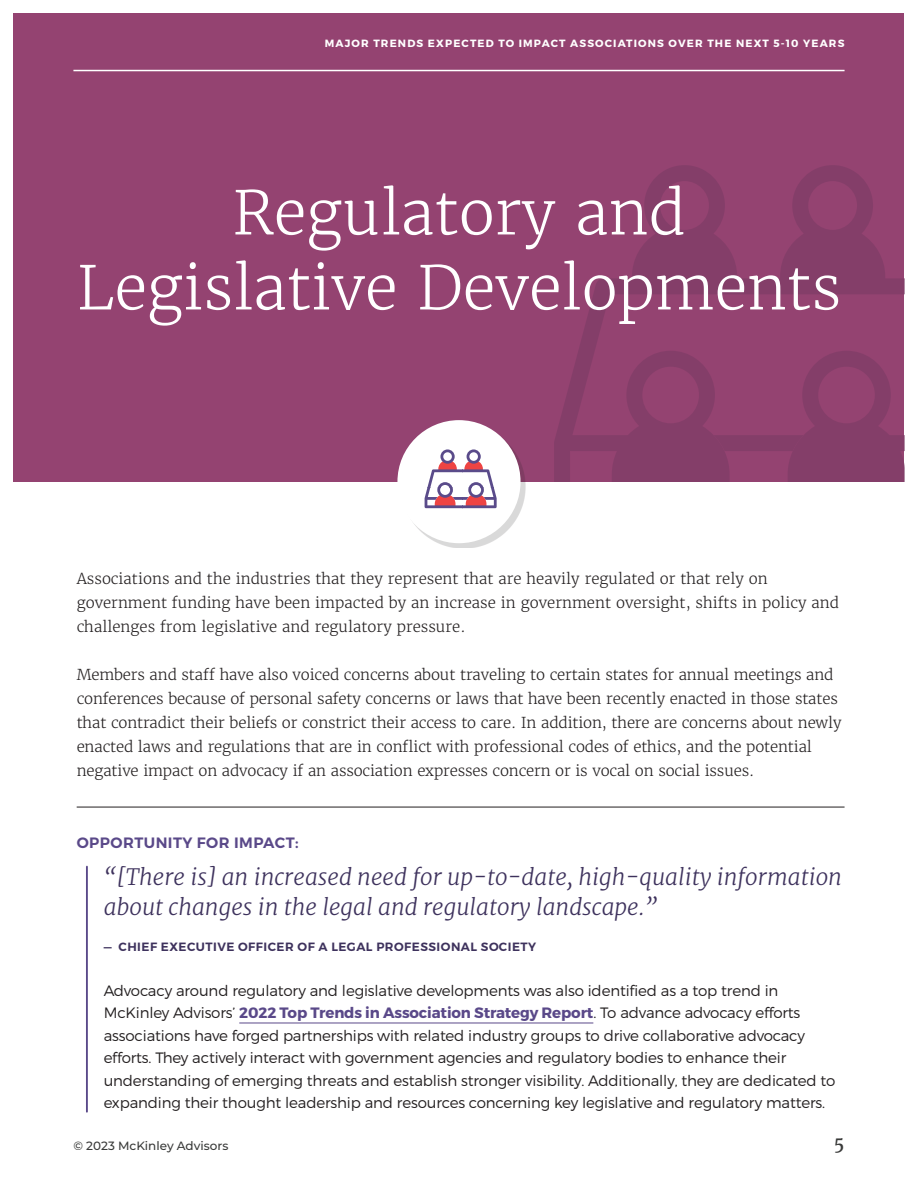
<style>
.page{position:relative;width:918px;height:1188px;background:#fff}
.page>*{position:absolute;margin:0;border:0;box-sizing:border-box;transform-origin:0 0}
.t1{font:300 60px/75px "Merriweather";color:#fff;text-align:center}
.t2{font:italic 300 22.5px/30px "Merriweather";color:#3e325d}
.t3{font:18px "Merriweather";color:#393a39}
.t4{font:300 15px/24px "Merriweather";letter-spacing:-.01em;color:#231f20}
.t5{font:300 15px/22.5px "Montserrat";letter-spacing:-.01em;color:#231f20}
.t6{font:600 15px "Montserrat";letter-spacing:.03em;color:#5a4989}
.t7{font:600 12px "Montserrat";letter-spacing:.04em;color:#3e325d}
.t8{font:500 12px "Montserrat";color:#393a39}
.Footer_Text{font:700 10.5px "Montserrat";letter-spacing:.11em;color:#fff}
.s1{font-weight:700;color:#5a4989}
</style>
<div class="page">
<div style="left:14px;top:14px;width:890px;height:468px;background:#944371"></div>
<svg style="left:554px;top:165px;width:350px;height:317px"></svg>
<svg style="left:685px;top:181px;width:24px;height:49px"></svg>
<svg style="left:612px;top:443px;width:9px;height:39px"></svg>
<svg style="left:626px;top:351px;width:73px;height:84px"></svg>
<svg style="left:833px;top:181px;width:24px;height:49px"></svg>
<svg style="left:714px;top:351px;width:161px;height:131px"></svg>
<div style="left:402px;top:425px;width:124px;height:123px;background:#231f20;opacity:.17"></div>
<div style="left:397px;top:420px;width:124px;height:123px;background:#fff;border-radius:50%"></div>
<hr style="left:239px;top:1023px;width:354px;height:1px;background:#5a4989">
<hr style="left:73px;top:70px;width:772px;height:1px;background:#fff">
<hr style="left:86px;top:867px;width:2px;height:245px;background:#5a4989">
<svg style="left:425px;top:449px;width:72px;height:59px"></svg>
<hr style="left:77px;top:807px;width:768px;height:1px;background:#231f20">
<p class="Footer_Text" style="left:325px;top:37px;width:521px">MAJOR TRENDS EXPECTED TO IMPACT ASSOCIATIONS OVER THE NEXT 5-10 YEARS</p>
<p class="t1" style="left:77px;top:176px;width:766px">Regulatory and<br>Legislative Developments</p>
<p class="t4" style="left:77px;top:567px;width:764px">Associations and the industries that they represent that are heavily regulated or that rely on government funding have been impacted by an increase in government oversight, shifts in policy and challenges from legislative and regulatory pressure.</p>
<p class="t4" style="left:77px;top:663px;width:767px">Members and staff have also voiced concerns about traveling to certain states for annual meetings and conferences because of personal safety concerns or laws that have been recently enacted in those states that contradict their beliefs or constrict their access to care. In addition, there are concerns about newly enacted laws and regulations that are in conflict with professional codes of ethics, and the potential negative impact on advocacy if an association expresses concern or is vocal on social issues.</p>
<p class="t6" style="left:77px;top:834px;width:223px">OPPORTUNITY FOR IMPACT:</p>
<p class="t2" style="left:104px;top:862px;width:740px">“[There is] an increased need for up-to-date, high-quality information about changes in the legal and regulatory landscape.”</p>
<p class="t7" style="left:104px;top:939px;width:434px">— CHIEF EXECUTIVE OFFICER OF A LEGAL PROFESSIONAL SOCIETY</p>
<p class="t5" style="left:104px;top:979px;width:733px">Advocacy around regulatory and legislative developments was also identified as a top trend in McKinley Advisors’ <span class="s1">2022 Top Trends in Association Strategy Report</span>. To advance advocacy efforts associations have forged partnerships with related industry groups to drive collaborative advocacy efforts. They actively interact with government agencies and regulatory bodies to enhance their understanding of emerging threats and establish stronger visibility. Additionally, they are dedicated to expanding their thought leadership and resources concerning key legislative and regulatory matters.</p>
<p class="t8" style="left:73px;top:1137px;width:156px">© 2023 McKinley Advisors</p>
<p class="t3" style="left:834px;top:1132px;width:12px">5</p>
</div>
